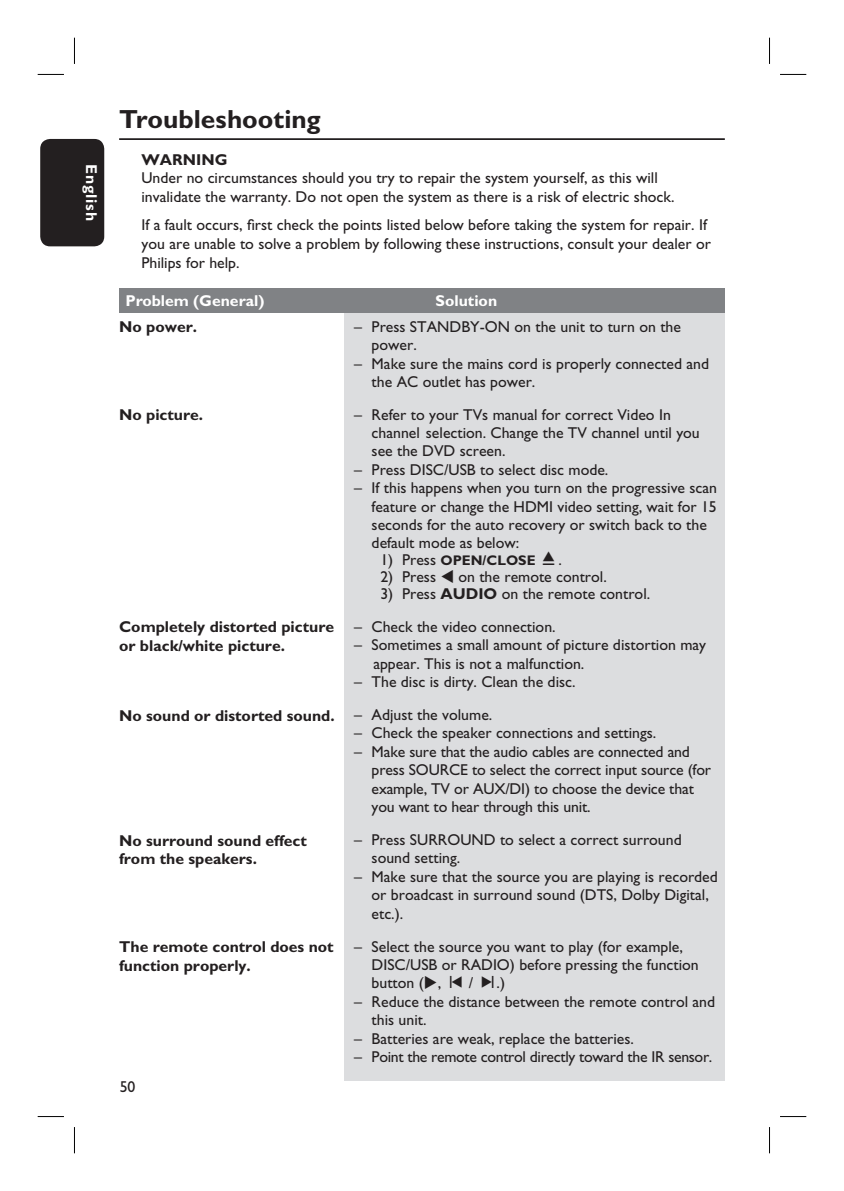
<style>
.page{position:relative;width:844px;height:1191px;background:#fff}
.page>*{position:absolute;margin:0;border:0;box-sizing:border-box;transform-origin:0 0}
.t1{font:700 26.25px "Gill Sans Std";color:#231f20}
.t2{font:15.75px/18.4px "Gill Sans Std";color:#231f20}
.t3{font:700 15.75px/18.4px "Gill Sans Std";color:#231f20}
.t4{font:15.75px "Gill Sans Std";letter-spacing:-.02em;color:#231f20}
.t5{font:700 15.75px "Gill Sans Std";color:#fff}
.t6{font:700 15.75px "Gill Sans Std";letter-spacing:.05em;color:#fff}
.t7{font:700 14px "Gill Sans Std";color:#231f20}
.s1{font-weight:400;font-size:15.75px}
.s2{font-weight:700}
</style>
<div class="page">
<div style="left:40px;top:139px;width:64px;height:107px;background:#231f20;border-radius:10px"></div>
<div style="left:344px;top:305px;width:380px;height:775px;background:#dcdddf"></div>
<hr style="left:119px;top:138px;width:605px;height:2px;background:#231f20">
<div style="left:119px;top:288px;width:605px;height:25px;background:#808285"></div>
<svg style="left:38px;top:74px;width:26px;height:1px"></svg>
<svg style="left:780px;top:74px;width:26px;height:1px"></svg>
<svg style="left:38px;top:1116px;width:26px;height:1px"></svg>
<svg style="left:780px;top:1116px;width:26px;height:1px"></svg>
<svg style="left:74px;top:38px;width:1px;height:26px"></svg>
<svg style="left:74px;top:1127px;width:1px;height:26px"></svg>
<svg style="left:769px;top:38px;width:1px;height:26px"></svg>
<svg style="left:769px;top:1127px;width:1px;height:26px"></svg>
<p class="t6" style="left:97px;top:164px;width:58px;rotate:90deg">English</p>
<h1 class="t1" style="left:119px;top:111px;width:203px">Troubleshooting</h1>
<p class="t3" style="left:141px;top:152px;width:87px">WARNING</p>
<p class="t2" style="left:141px;top:170px;width:534px;line-height:18.9px">Under no circumstances should you try to repair the system yourself, as this will invalidate the warranty. Do not open the system as there is a risk of electric shock.</p>
<p class="t2" style="left:141px;top:217px;width:571px;line-height:18.9px">If a fault occurs, first check the points listed below before taking the system for repair. If you are unable to solve a problem by following these instructions, consult your dealer or<br>Philips for help.</p>
<p class="t5" style="left:125px;top:295px;width:140px">Problem (General)</p>
<p class="t5" style="left:435px;top:295px;width:63px">Solution</p>
<p class="t3" style="left:119px;top:319px;width:79px">No power.</p>
<p class="t3" style="left:119px;top:407px;width:85px">No picture.</p>
<p class="t3" style="left:119px;top:620px;width:216px">Completely distorted picture or black/white picture.</p>
<p class="t3" style="left:119px;top:708px;width:217px">No sound or distorted sound.</p>
<p class="t3" style="left:119px;top:833px;width:189px">No surround sound effect from the speakers.</p>
<p class="t3" style="left:119px;top:939px;width:216px">The remote control does not function properly.</p>
<p class="t2" style="left:120px;top:1078px;width:17px">50</p>
<p class="t2" style="left:371px;top:319px;width:311px;text-indent:-17px">– Press STANDBY-ON on the unit to turn on the power.</p>
<p class="t2" style="left:371px;top:356px;width:339px;text-indent:-17px">– Make sure the mains cord is properly connected and the AC outlet has power.</p>
<p class="t2" style="left:371px;top:407px;width:329px;text-indent:-17px">– Refer to your TVs manual for correct Video In channel selection. Change the TV channel until you see the DVD screen.</p>
<p class="t2" style="left:354px;top:462px;width:256px">– Press DISC/USB to select disc mode.</p>
<p class="t2" style="left:371px;top:480px;width:347px;text-indent:-17px">– If this happens when you turn on the progressive scan feature or change the HDMI video setting, wait for 15 seconds for the auto recovery or switch back to the default mode as below:</p>
<p class="t7" style="left:380px;top:555px;width:157px"><span class="s1">1) Press</span> OPEN/CLOSE</p>
<p class="t2" style="left:558px;top:552px;width:5px">.</p>
<p class="t2" style="left:380px;top:569px;width:57px">2) Press</p>
<p class="t2" style="left:458px;top:569px;width:150px">on the remote control.</p>
<p class="t2" style="left:380px;top:586px;width:271px">3) Press <span class="s2">AUDIO</span> on the remote control.</p>
<p class="t2" style="left:354px;top:619px;width:203px">– Check the video connection.</p>
<p class="t2" style="left:373px;top:637px;width:334px;text-indent:-19px">– Sometimes a small amount of picture distortion may appear. This is not a malfunction.</p>
<p class="t2" style="left:354px;top:674px;width:223px">– The disc is dirty. Clean the disc.</p>
<p class="t2" style="left:354px;top:707px;width:140px">– Adjust the volume.</p>
<p class="t2" style="left:354px;top:725px;width:304px">– Check the speaker connections and settings.</p>
<p class="t2" style="left:371px;top:744px;width:341px;text-indent:-17px">– Make sure that the audio cables are connected and press SOURCE to select the correct input source (for example, TV or AUX/DI) to choose the device that you want to hear through this unit.</p>
<p class="t2" style="left:371px;top:832px;width:311px;text-indent:-17px">– Press SURROUND to select a correct surround sound setting.</p>
<p class="t2" style="left:371px;top:869px;width:348px;text-indent:-17px">– Make sure that the source you are playing is recorded or broadcast in surround sound (DTS, Dolby Digital, etc.).</p>
<p class="t2" style="left:371px;top:939px;width:328px;text-indent:-17px">– Select the source you want to play (for example,<br>DISC/USB or RADIO) before pressing the function button ( ,</p>
<p class="t2" style="left:469px;top:975px;width:6px">/</p>
<p class="t2" style="left:496px;top:975px;width:10px">.)</p>
<p class="t2" style="left:371px;top:994px;width:345px;text-indent:-17px">– Reduce the distance between the remote control and this unit.</p>
<p class="t2" style="left:354px;top:1031px;width:281px">– Batteries are weak, replace the batteries.</p>
<p class="t4" style="left:354px;top:1051px;width:360px">– Point the remote control directly toward the IR sensor.</p>
</div>
